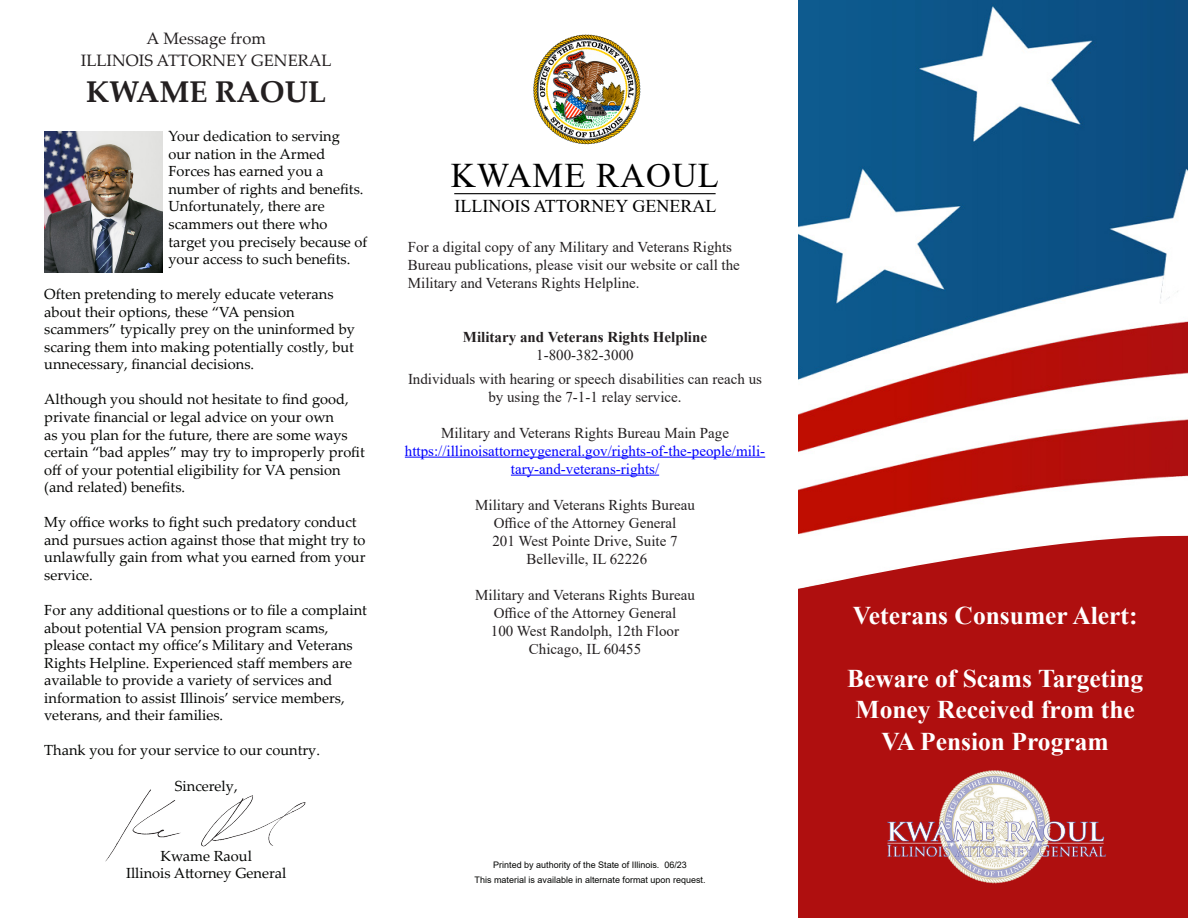
<style>
.page{position:relative;width:1188px;height:918px;background:#fff}
.page>*{position:absolute;margin:0;border:0;box-sizing:border-box;transform-origin:0 0}
.t1{font:34.5px "Times New Roman";letter-spacing:.03em;color:#000}
.t2{font:700 30px "Palatino Linotype";color:#231f20}
.Title_Subhead{font:700 25.5px "Times New Roman";color:#fff}
.t3{font:18px "Times New Roman";color:#000}
.t4{font:16.5px "Palatino Linotype";color:#231f20}
.t5{font:15px/18px "Times New Roman";color:#231f20}
.t6{font:15px/18px "Times New Roman";color:#00f;text-align:center}
.t7{font:700 15px/18px "Times New Roman";color:#231f20;text-align:center}
.t8{font:14.7px/17.5px "Palatino Linotype";color:#040503}
.Title_Subhead-2{font:9px "Arial";color:#040503}
.s1{font-weight:400}
</style>
<div class="page">
<img style="left:798px;top:0;width:390px;height:530px">
<div style="left:798px;top:593px;width:390px;height:325px;background:#af0f0f"></div>
<hr style="left:405px;top:457px;width:360px;height:1px;background:#00f">
<hr style="left:511px;top:475px;width:148px;height:1px;background:#00f">
<img style="left:105px;top:789px;width:201px;height:73px">
<hr style="left:454px;top:193px;width:262px;height:1px;background:#000">
<img style="left:533px;top:34px;width:107px;height:111px">
<svg style="left:798px;top:530px;width:390px;height:63px"></svg>
<img style="left:44px;top:132px;width:119px;height:140px">
<img style="left:887px;top:770px;width:219px;height:114px">
<p class="t4" style="left:147px;top:27px;width:121px">A Message from</p>
<p class="t4" style="left:81px;top:49px;width:252px">ILLINOIS ATTORNEY GENERAL</p>
<p class="t2" style="left:86px;top:71px;width:242px">KWAME RAOUL</p>
<p class="t8" style="left:168px;top:127px;width:201px">Your dedication to serving<br>our nation in the Armed<br>Forces has earned you a number of rights and benefits.<br>Unfortunately, there are scammers out there who target you precisely because of your access to such benefits.</p>
<p class="t8" style="left:44px;top:285px;width:312px">Often pretending to merely educate veterans about their options, these “VA pension scammers” typically prey on the uninformed by scaring them into making potentially costly, but unnecessary, financial decisions.</p>
<p class="t8" style="left:44px;top:390px;width:322px">Although you should not hesitate to find good, private financial or legal advice on your own<br>as you plan for the future, there are some ways certain “bad apples” may try to improperly profit off of your potential eligibility for VA pension (and related) benefits.</p>
<p class="t8" style="left:44px;top:513px;width:323px">My office works to fight such predatory conduct and pursues action against those that might try to unlawfully gain from what you earned from your service.</p>
<p class="t8" style="left:44px;top:601px;width:324px">For any additional questions or to file a complaint about potential VA pension program scams, please contact my office’s Military and Veterans Rights Helpline. Experienced staff members are available to provide a variety of services and information to assist Illinois’ service members, veterans, and their families.</p>
<p class="t8" style="left:44px;top:741px;width:277px">Thank you for your service to our country.</p>
<p class="t8" style="left:175px;top:776px;width:64px">Sincerely,</p>
<p class="t8" style="left:161px;top:846px;width:93px">Kwame Raoul</p>
<p class="t8" style="left:126px;top:864px;width:162px">Illinois Attorney General</p>
<p class="t1" style="left:451px;top:151px;width:270px">KWAME RAOUL</p>
<p class="t3" style="left:454px;top:193px;width:263px">ILLINOIS ATTORNEY GENERAL</p>
<p class="t5" style="left:408px;top:237px;width:334px">For a digital copy of any Military and Veterans Rights<br>Bureau publications, please visit our website or call the<br>Military and Veterans Rights Helpline.</p>
<p class="t7" style="left:463px;top:327px;width:246px">Military and Veterans Rights Helpline<br><span class="s1">1-800-382-3000</span></p>
<p class="t5" style="left:408px;top:369px;width:356px;text-align:center">Individuals with hearing or speech disabilities can reach us by using the 7-1-1 relay service.</p>
<p class="t5" style="left:441px;top:423px;width:290px">Military and Veterans Rights Bureau Main Page</p>
<p class="t6" style="left:405px;top:441px;width:362px">https://illinoisattorneygeneral.gov/rights-of-the-people/mili&shy;tary-and-veterans-rights/</p>
<p class="t5" style="left:475px;top:495px;width:221px">Military and Veterans Rights Bureau</p>
<p class="t5" style="left:494px;top:513px;width:184px">Office of the Attorney General</p>
<p class="t5" style="left:492px;top:531px;width:187px">201 West Pointe Drive, Suite 7</p>
<p class="t5" style="left:527px;top:549px;width:122px">Belleville, IL 62226</p>
<p class="t5" style="left:475px;top:585px;width:221px">Military and Veterans Rights Bureau</p>
<p class="t5" style="left:494px;top:603px;width:184px">Office of the Attorney General</p>
<p class="t5" style="left:491px;top:621px;width:190px">100 West Randolph, 12th Floor</p>
<p class="t5" style="left:529px;top:639px;width:114px">Chicago, IL 60455</p>
<p class="Title_Subhead-2" style="left:493px;top:859px;width:195px">Printed by authority of the State of Illinois. 06/23</p>
<p class="Title_Subhead-2" style="left:475px;top:874px;width:233px">This material is available in alternate format upon request.</p>
<p class="Title_Subhead" style="left:853px;top:597px;width:286px">Veterans Consumer Alert:</p>
<p class="Title_Subhead" style="left:847px;top:660px;width:298px">Beware of Scams Targeting</p>
<p class="Title_Subhead" style="left:856px;top:691px;width:281px">Money Received from the</p>
<p class="Title_Subhead" style="left:882px;top:723px;width:229px">VA Pension Program</p>
</div>
